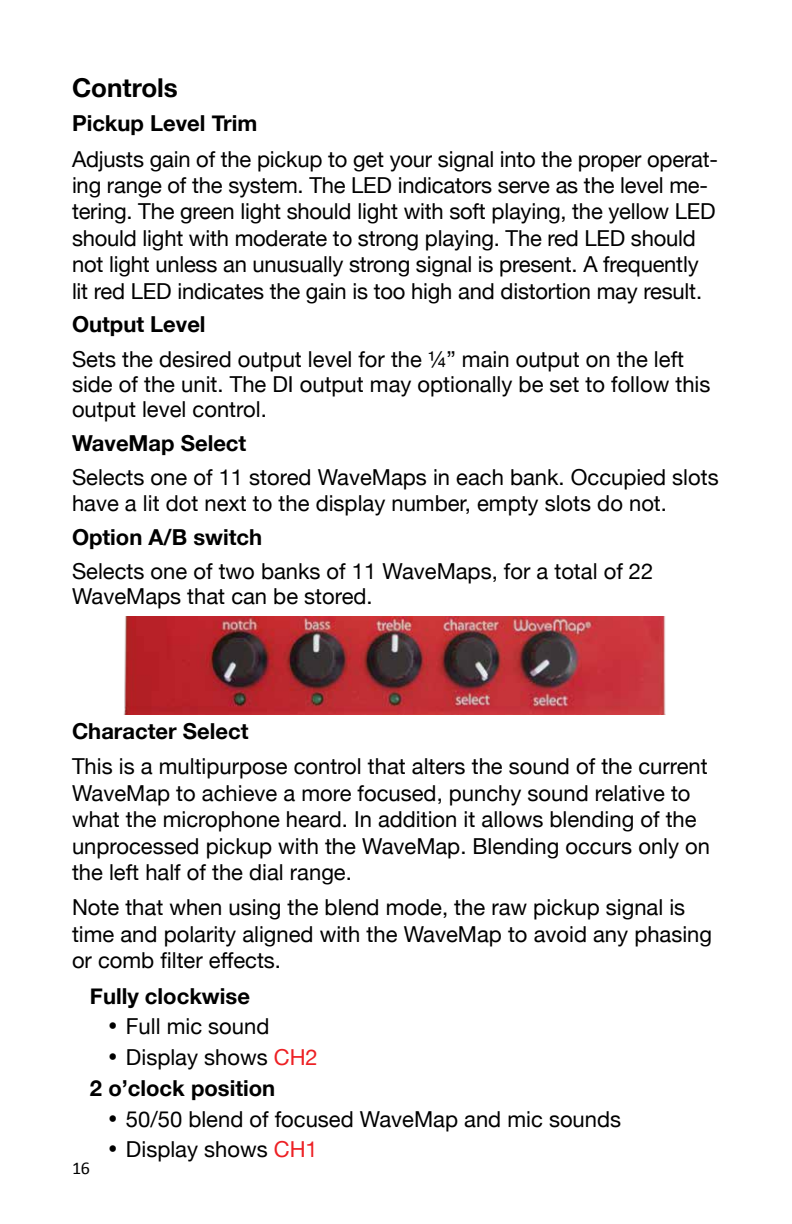
<style>
.page{position:relative;width:792px;height:1224px;background:#fff}
.page>*{position:absolute;margin:0;border:0;box-sizing:border-box;transform-origin:0 0}
.t1{font:700 26px "Helvetica Neue";color:#000}
.t2{font:22px/26.4px "Helvetica Neue";color:#000}
.t3{font:700 22px/30.8px "Helvetica Neue";color:#000}
.t4{font:18px "Calibri";color:#000}
.s1{font-weight:400}
.s2{font-weight:400;color:#ed2024}
.s3{color:#ed2024}
</style>
<div class="page">
<img style="left:124px;top:616px;width:542px;height:98px">
<p class="t1" style="left:72px;top:68px;width:107px">Controls</p>
<p class="t3" style="left:72px;top:109px;width:187px">Pickup Level Trim</p>
<p class="t2" style="left:72px;top:147px;width:648px">Adjusts gain of the pickup to get your signal into the proper operat&shy;ing range of the system. The LED indicators serve as the level me&shy;tering. The green light should light with soft playing, the yellow LED should light with moderate to strong playing. The red LED should not light unless an unusually strong signal is present. A frequently lit red LED indicates the gain is too high and distortion may result.</p>
<p class="t3" style="left:72px;top:310px;width:135px">Output Level</p>
<p class="t2" style="left:72px;top:348px;width:640px;line-height:25.2px">Sets the desired output level for the ¼” main output on the left side of the unit. The DI output may optionally be set to follow this output level control.</p>
<p class="t3" style="left:72px;top:428px;width:176px">WaveMap Select</p>
<p class="t2" style="left:72px;top:466px;width:648px;line-height:25.2px">Selects one of 11 stored WaveMaps in each bank. Occupied slots have a lit dot next to the display number, empty slots do not.</p>
<p class="t3" style="left:72px;top:522px;width:192px">Option A/B switch</p>
<p class="t2" style="left:72px;top:560px;width:583px;line-height:25.4px">Selects one of two banks of 11 WaveMaps, for a total of 22<br>WaveMaps that can be stored.</p>
<p class="t3" style="left:72px;top:716px;width:178px">Character Select</p>
<p class="t2" style="left:72px;top:755px;width:640px">This is a multipurpose control that alters the sound of the current WaveMap to achieve a more focused, punchy sound relative to what the microphone heard. In addition it allows blending of the unprocessed pickup with the WaveMap. Blending occurs only on the left half of the dial range.</p>
<p class="t2" style="left:72px;top:896px;width:642px">Note that when using the blend mode, the raw pickup signal is time and polarity aligned with the WaveMap to avoid any phasing or comb filter effects.</p>
<p class="t3" style="left:90px;top:981px;width:162px">Fully clockwise</p>
<p class="t2" style="left:108px;top:1015px;width:163px">• Full mic sound</p>
<p class="t3" style="left:90px;top:1042px;width:229px;text-indent:18px">• <span class="s1">Display shows</span> <span class="s2">CH2<br></span>2 o’clock position</p>
<p class="t2" style="left:108px;top:1107px;width:515px">• 50/50 blend of focused WaveMap and mic sounds</p>
<p class="t2" style="left:108px;top:1137px;width:211px">• Display shows <span class="s3">CH1</span></p>
<p class="t4" style="left:72px;top:1156px;width:20px">16</p>
</div>
